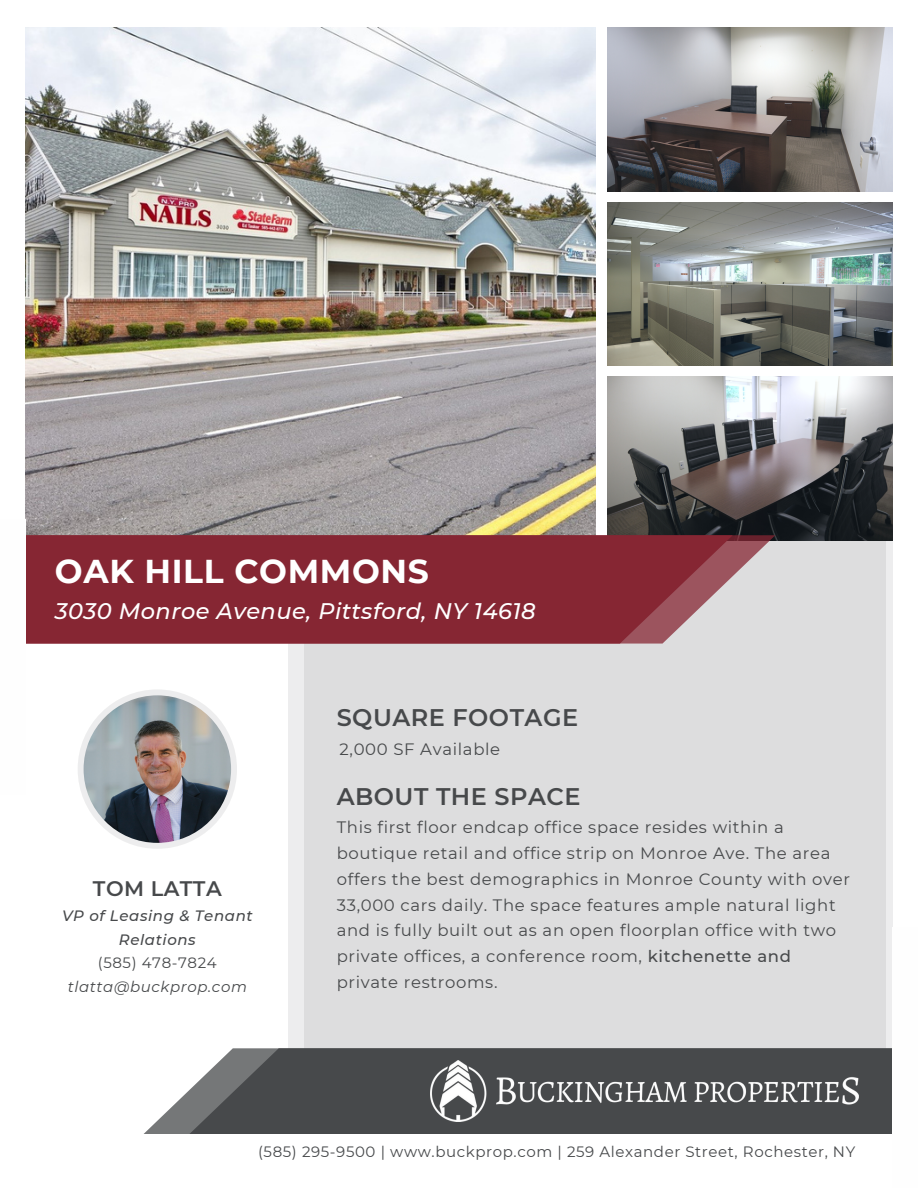
<style>
.page{position:relative;width:918px;height:1188px;background:#fff}
.page>*{position:absolute;margin:0;border:0;box-sizing:border-box;transform-origin:0 0}
.t1{font:700 33px "Montserrat";letter-spacing:.02em;color:#fff}
.t2{font:600 24px "Montserrat";letter-spacing:.02em;color:#47494b}
.t3{font:italic 500 22.5px "Montserrat";letter-spacing:.02em;color:#fff}
.t4{font:600 21px "Montserrat";letter-spacing:.02em;color:#47494b}
.t5{font:16.5px/25.8px "Montserrat";letter-spacing:.04em;color:#47494b}
.t6{font:15px "Montserrat";letter-spacing:.04em;color:#47494b}
.t7{font:italic 500 15px/23.7px "Montserrat";letter-spacing:.04em;color:#47494b;text-align:center}
.t8{font:italic 15px "Montserrat";letter-spacing:.04em;color:#47494b}
.s1{font-weight:500}
</style>
<div class="page">
<img style="left:25px;top:27px;width:571px;height:508px">
<img style="left:607px;top:27px;width:286px;height:164px">
<img style="left:607px;top:203px;width:286px;height:163px">
<img style="left:607px;top:377px;width:286px;height:164px">
<div style="left:289px;top:541px;width:604px;height:589px;background:#ededee"></div>
<div style="left:305px;top:541px;width:581px;height:589px;background:#ddddde"></div>
<svg style="left:733px;top:535px;width:42px;height:41px"></svg>
<svg style="left:26px;top:535px;width:707px;height:109px;background:#892e3a"></svg>
<svg style="left:78px;top:689px;width:159px;height:160px;background:#ebebec"></svg>
<img style="left:84px;top:695px;width:147px;height:148px;border-radius:50%">
<svg style="left:143px;top:1090px;width:46px;height:44px"></svg>
<div style="left:189px;top:1048px;width:729px;height:86px;background:#47494b"></div>
<img style="left:430px;top:1061px;width:429px;height:61px">
<div style="left:893px;top:927px;width:25px;height:261px;background:#fefefe"></div>
<p class="t1" style="left:55px;top:551px;width:376px">OAK HILL COMMONS</p>
<p class="t3" style="left:55px;top:597px;width:482px">3030 Monroe Avenue, Pittsford, NY 14618</p>
<p class="t4" style="left:93px;top:876px;width:130px">TOM LATTA</p>
<p class="t7" style="left:62px;top:904px;width:192px">VP of Leasing &amp; Tenant<br>Relations</p>
<p class="t6" style="left:98px;top:954px;width:120px">(585) 478-7824</p>
<p class="t8" style="left:68px;top:977px;width:181px">tlatta@buckprop.com</p>
<p class="t2" style="left:337px;top:703px;width:243px">SQUARE FOOTAGE</p>
<p class="t5" style="left:340px;top:736px;width:162px">2,000 SF Available</p>
<p class="t2" style="left:337px;top:781px;width:245px">ABOUT THE SPACE</p>
<p class="t5" style="left:337px;top:814px;width:515px">This first floor endcap office space resides within a boutique retail and office strip on Monroe Ave. The area offers the best demographics in Monroe County with over 33,000 cars daily. The space features ample natural light and is fully built out as an open floorplan office with two private offices, a conference room, <span class="s1">kitchenette and </span>private restrooms.</p>
<p class="t6" style="left:258px;top:1143px;width:599px">(585) 295-9500 | www.buckprop.com | 259 Alexander Street, Rochester, NY</p>
</div>
